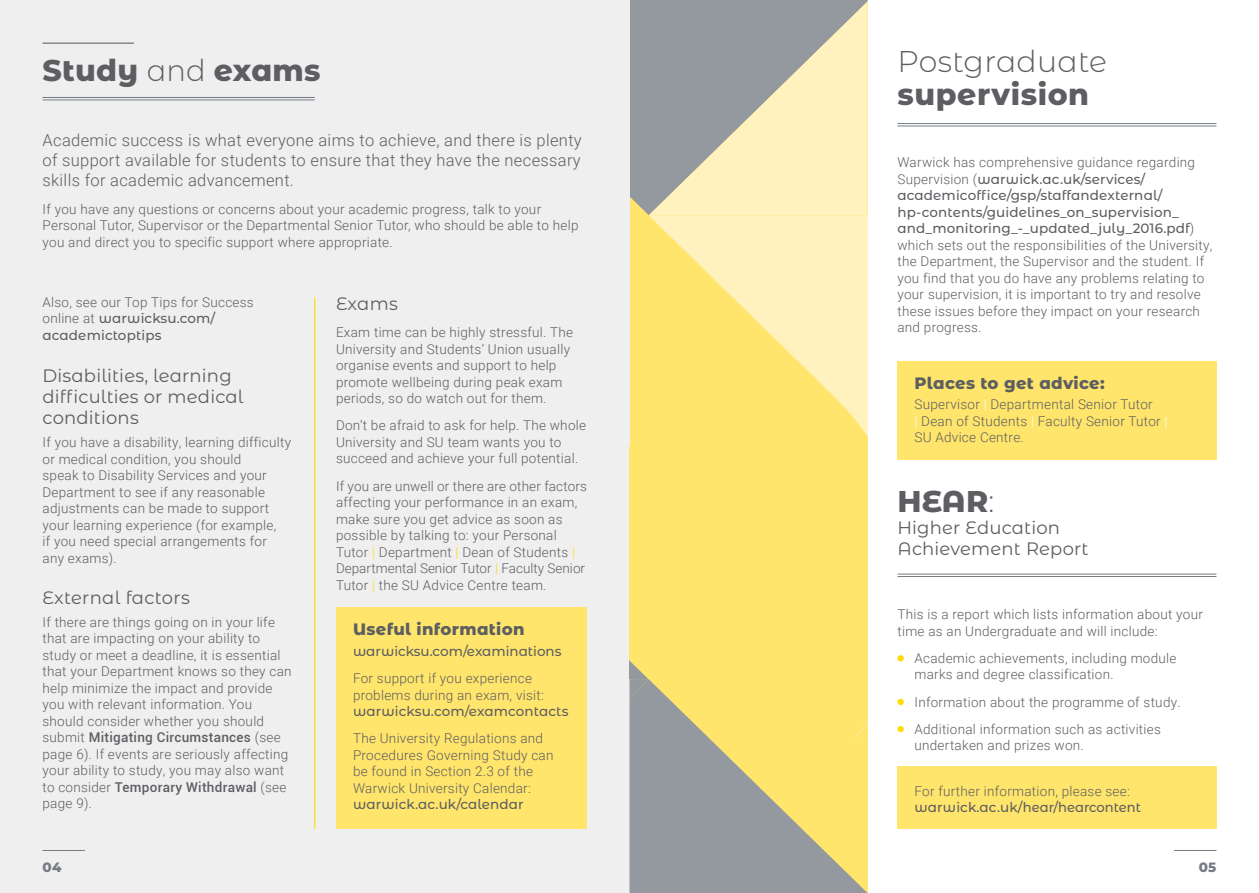
<style>
.page{position:relative;width:1259px;height:893px;background:#fff}
.page>*{position:absolute;margin:0;border:0;box-sizing:border-box;transform-origin:0 0}
.t1{font:800 30px "Montserrat Alternates";letter-spacing:.01em;color:#5d5e62}
.t2{font:300 30px "Montserrat Alternates";letter-spacing:.01em;color:#5d5e62}
.t3{font:18px/21px "Montserrat Alternates";letter-spacing:.01em;color:#5d5e62}
.t4{font:300 16.5px/20.2px "Roboto";letter-spacing:.02em;color:#5d5e62;text-align:justify}
.t5{font:800 16.5px "Montserrat Alternates";letter-spacing:.02em;color:#5d5e62}
.t6{font:300 13.5px/16.5px "Roboto";letter-spacing:.02em;color:#5d5e62}
.t7{font:500 13.5px/16.5px "Montserrat Alternates";letter-spacing:.01em;color:#5d5e62}
.t8{font:800 13.5px "Montserrat Alternates";color:#757b83}
.s1{font-weight:300}
.s2{font-family:"Roboto";font-weight:300}
.s3{font-weight:500}
.s4{color:#fd0}
.s5{color:#fff}
</style>
<div class="page">
<div style="left:629px;top:0;width:238px;height:215px;background:#93999e"></div>
<svg style="left:649px;top:1px;width:218px;height:214px"></svg>
<svg style="left:649px;top:215px;width:205px;height:231px;fill:#ffe56b"></svg>
<div style="left:0;top:0;width:629px;height:893px;background:#f0eff0"></div>
<hr style="left:43px;top:850px;width:42px;height:1px;background:#757b83">
<hr style="left:897px;top:125px;width:319px;height:1px;background:#757b83">
<hr style="left:897px;top:123px;width:319px;height:1px;background:#757b83">
<hr style="left:43px;top:99px;width:272px;height:1px;background:#757b83">
<hr style="left:43px;top:97px;width:272px;height:1px;background:#757b83">
<hr style="left:43px;top:43px;width:91px;height:1px;background:#757b83">
<hr style="left:314px;top:297px;width:1px;height:532px;background:#fd0">
<div style="left:336px;top:608px;width:251px;height:221px;background:#ffe56b"></div>
<hr style="left:1174px;top:850px;width:42px;height:1px;background:#757b83">
<div style="left:897px;top:655px;width:7px;height:6px;background:#fd0;border-radius:50%"></div>
<div style="left:897px;top:699px;width:7px;height:6px;background:#fd0;border-radius:50%"></div>
<div style="left:897px;top:726px;width:7px;height:6px;background:#fd0;border-radius:50%"></div>
<hr style="left:897px;top:576px;width:319px;height:1px;background:#757b83">
<hr style="left:897px;top:574px;width:319px;height:1px;background:#757b83">
<div style="left:897px;top:361px;width:319px;height:98px;background:#ffe56b"></div>
<svg style="left:629px;top:679px;width:238px;height:214px;fill:#93999e"></svg>
<svg style="left:629px;top:197px;width:19px;height:501px"></svg>
<div style="left:629px;top:446px;width:225px;height:233px;background:#ffe56b"></div>
<svg style="left:854px;top:215px;width:13px;height:523px"></svg>
<div style="left:897px;top:767px;width:319px;height:62px;background:#ffe56b"></div>
<h1 class="t1" style="left:43px;top:48px;width:279px">Study <span class="s1">and</span> exams</h1>
<p class="t4" style="left:43px;top:129px;width:541px">Academic success is what everyone aims to achieve, and there is plenty of support available for students to ensure that they have the necessary skills for academic advancement.</p>
<p class="t6" style="left:43px;top:200px;width:537px">If you have any questions or concerns about your academic progress, talk to your<br>Personal Tutor, Supervisor or the Departmental Senior Tutor, who should be able to help you and direct you to specific support where appropriate.</p>
<p class="t6" style="left:43px;top:293px;width:213px">Also, see our Top Tips for Success</p>
<p class="t7" style="left:43px;top:310px;width:174px"><span class="s2">online at</span> warwicksu.com/ academictoptips</p>
<h2 class="t3" style="left:43px;top:365px;width:202px">Disabilities, learning difficulties or medical conditions</h2>
<p class="t6" style="left:43px;top:433px;width:250px">If you have a disability, learning difficulty or medical condition, you should<br>speak to Disability Services and your Department to see if any reasonable adjustments can be made to support your learning experience (for example,<br>if you need special arrangements for any exams).</p>
<h2 class="t3" style="left:43px;top:586px;width:149px">External factors</h2>
<p class="t6" style="left:43px;top:613px;width:251px">If there are things going on in your life that are impacting on your ability to study or meet a deadline, it is essential that your Department knows so they can help minimize the impact and provide you with relevant information. You should consider whether you should submit <span class="s3">Mitigating Circumstances</span> (see page 6). If events are seriously affecting your ability to study, you may also want to consider <span class="s3">Temporary Withdrawal</span> (see page 9).</p>
<p class="t8" style="left:43px;top:857px;width:20px">04</p>
<h2 class="t3" style="left:336px;top:293px;width:63px">Exams</h2>
<p class="t6" style="left:336px;top:324px;width:238px">Exam time can be highly stressful. The University and Students’ Union usually organise events and support to help promote wellbeing during peak exam periods, so do watch out for them.</p>
<p class="t6" style="left:336px;top:417px;width:252px">Don’t be afraid to ask for help. The whole<br>University and SU team wants you to succeed and achieve your full potential.</p>
<p class="t6" style="left:336px;top:477px;width:252px">If you are unwell or there are other factors affecting your performance in an exam, make sure you get advice as soon as possible by talking to: your Personal Tutor <span class="s4">|</span> Department <span class="s4">|</span> Dean of Students <span class="s4">| </span>Departmental Senior Tutor <span class="s4">|</span> Faculty Senior Tutor <span class="s4">|</span> the SU Advice Centre team.</p>
<p class="t5" style="left:353px;top:617px;width:173px">Useful information</p>
<p class="t7" style="left:353px;top:643px;width:210px">warwicksu.com/examinations</p>
<p class="t6" style="left:353px;top:670px;width:192px">For support if you experience problems during an exam, visit:</p>
<p class="t7" style="left:353px;top:703px;width:217px">warwicksu.com/examcontacts</p>
<p class="t6" style="left:353px;top:730px;width:202px">The University Regulations and<br>Procedures Governing Study can be found in Section 2.3 of the<br>Warwick University Calendar:</p>
<p class="t7" style="left:353px;top:796px;width:172px">warwick.ac.uk/calendar</p>
<h1 class="t2" style="left:897px;top:41px;width:211px">Postgraduate</h1>
<h1 class="t1" style="left:897px;top:72px;width:193px">supervision</h1>
<p class="t6" style="left:897px;top:154px;width:299px">Warwick has comprehensive guidance regarding</p>
<p class="t7" style="left:897px;top:170px;width:298px"><span class="s2">Supervision (</span>warwick.ac.uk/services/ academicoffice/gsp/staffandexternal/ hp-contents/guidelines_on_supervision_ and_monitoring_-_updated_july_2016.pdf<span class="s2">)</span></p>
<p class="t6" style="left:897px;top:236px;width:316px">which sets out the responsibilities of the University, the Department, the Supervisor and the student. If you find that you do have any problems relating to your supervision, it is important to try and resolve these issues before they impact on your research and progress.</p>
<p class="t5" style="left:914px;top:371px;width:192px">Places to get advice:</p>
<p class="t6" style="left:914px;top:396px;width:254px">Supervisor <span class="s5">|</span> Departmental Senior Tutor<br><span class="s5">|</span> Dean of Students <span class="s5">|</span> Faculty Senior Tutor <span class="s5">|<br></span>SU Advice Centre.</p>
<h1 class="t1" style="left:897px;top:479px;width:98px">HEAR<span class="s1">:</span></h1>
<h2 class="t3" style="left:897px;top:517px;width:192px;line-height:20.2px">Higher Education<br>Achievement Report</h2>
<p class="t6" style="left:897px;top:606px;width:307px">This is a report which lists information about your time as an Undergraduate and will include:</p>
<p class="t6" style="left:914px;top:649px;width:263px">Academic achievements, including module marks and degree classification.</p>
<p class="t6" style="left:914px;top:688px;width:268px;line-height:27.2px">Information about the programme of study.<br>Additional information such as activities</p>
<p class="t6" style="left:914px;top:737px;width:171px">undertaken and prizes won.</p>
<p class="t6" style="left:914px;top:782px;width:217px">For further information, please see:</p>
<p class="t7" style="left:914px;top:799px;width:228px">warwick.ac.uk/hear/hearcontent</p>
<p class="t8" style="left:1198px;top:857px;width:19px">05</p>
</div>
